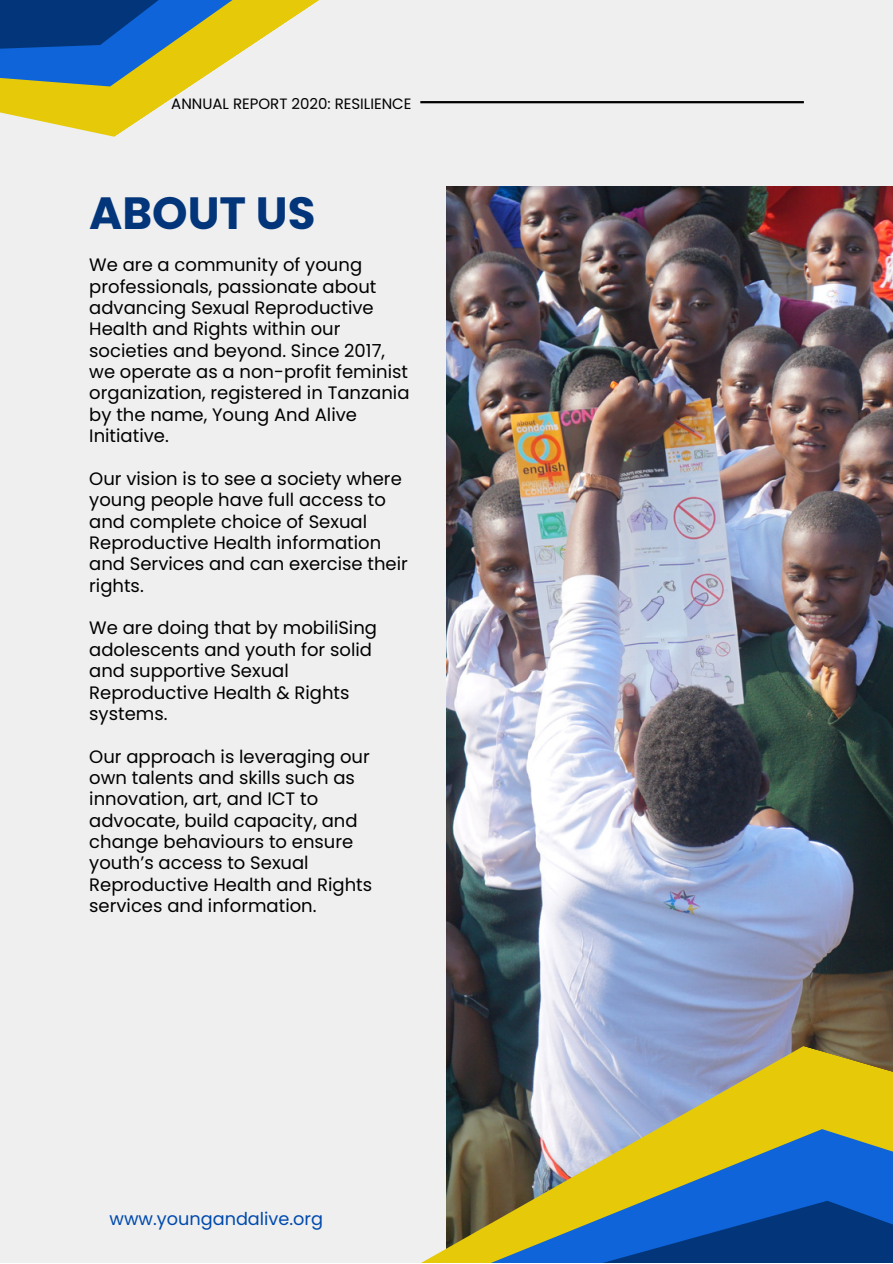
<style>
.page{position:relative;width:893px;height:1264px;background:#fff}
.page>*{position:absolute;margin:0;border:0;box-sizing:border-box;transform-origin:0 0}
.t1{font:700 45.15px "Poppins";color:#023579}
.t2{font:18px/21.3px "Poppins";color:#000}
.t3{font:17.7px "Poppins";color:#004aad}
.t4{font:15px "Poppins";color:#000}
</style>
<div class="page">
<div style="left:0;top:0;width:892px;height:1262px;background:#efefef"></div>
<img style="left:446px;top:187px;width:446px;height:735px">
<svg style="left:446px;top:922px;width:446px;height:72px"></svg>
<svg style="left:446px;top:994px;width:446px;height:64px"></svg>
<svg style="left:423px;top:1058px;width:469px;height:204px"></svg>
<svg style="left:446px;top:247px;width:37px;height:36px"></svg>
<svg style="left:446px;top:213px;width:37px;height:34px"></svg>
<svg style="left:0;top:0;width:483px;height:213px"></svg>
<hr style="left:420px;top:101px;width:383px;height:2px;background:#000">
<p class="t4" style="left:171px;top:93px;width:242px">ANNUAL REPORT 2020: RESILIENCE</p>
<h1 class="t1" style="left:89px;top:182px;width:228px">ABOUT US</h1>
<p class="t2" style="left:89px;top:254px;width:322px">We are a community of young professionals, passionate about advancing Sexual Reproductive<br>Health and Rights within our societies and beyond. Since 2017, we operate as a non-profit feminist organization, registered in Tanzania by the name, Young And Alive<br>Initiative.</p>
<p class="t2" style="left:89px;top:468px;width:320px">Our vision is to see a society where young people have full access to and complete choice of Sexual<br>Reproductive Health information and Services and can exercise their rights.</p>
<p class="t2" style="left:89px;top:617px;width:289px">We are doing that by mobiliSing adolescents and youth for solid and supportive Sexual<br>Reproductive Health &amp; Rights systems.</p>
<p class="t2" style="left:89px;top:745px;width:284px">Our approach is leveraging our own talents and skills such as innovation, art, and ICT to advocate, build capacity, and change behaviours to ensure youth’s access to Sexual<br>Reproductive Health and Rights services and information.</p>
<p class="t3" style="left:109px;top:1206px;width:215px">www.youngandalive.org</p>
</div>
